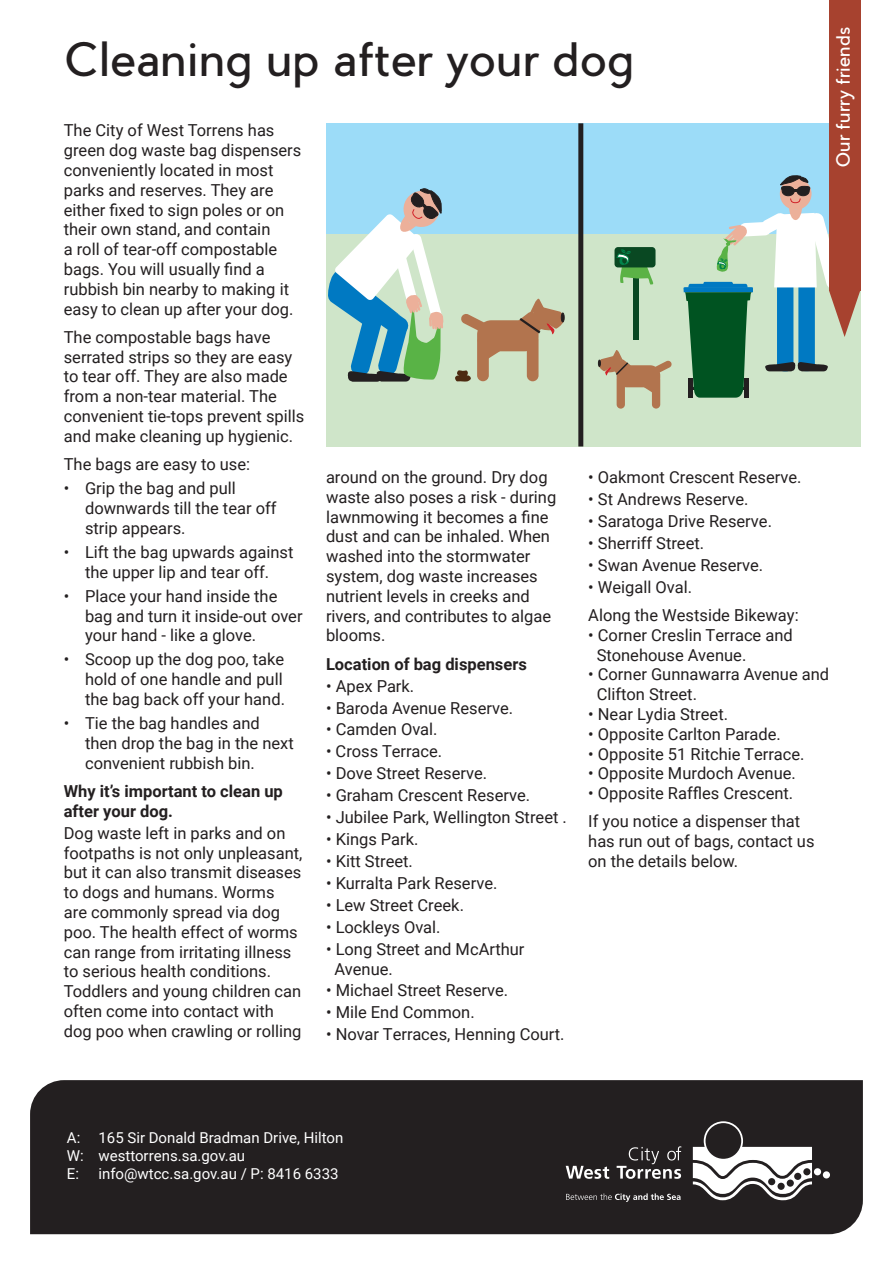
<style>
.page{position:relative;width:893px;height:1263px;background:#fff}
.page>*{position:absolute;margin:0;border:0;box-sizing:border-box;transform-origin:0 0}
.t1{font:45px "Pier Sans";color:#231f20}
.t2{font:18px "Pier Sans";color:#fff}
.Fact_sheet_general_text{font:16.5px/19.8px "Roboto";color:#231f20}
.Fact_sheet_secondary_heading{font:16.5px/19.8px "Roboto";color:#231f20}
.Fact_sheet_secondary_heading-2{font:700 16.5px/19.8px "Roboto";color:#231f20}
.t3{font:15px "Roboto";color:#fff}
</style>
<div class="page">
<div style="left:30px;top:1080px;width:833px;height:154px;background:#231f20"></div>
<div style="left:814px;top:1168px;width:7px;height:7px;background:#fff;border-radius:50%"></div>
<div style="left:823px;top:1171px;width:7px;height:7px;background:#fff;border-radius:50%"></div>
<svg style="left:693px;top:1120px;width:119px;height:80px"></svg>
<svg style="left:566px;top:1166px;width:43px;height:13px"></svg>
<svg style="left:617px;top:1146px;width:64px;height:33px;background:#514e4f"></svg>
<svg style="left:566px;top:1193px;width:115px;height:9px"></svg>
<div style="left:326px;top:232px;width:534px;height:215px;background:#cfe5c9"></div>
<div style="left:326px;top:123px;width:519px;height:111px;background:#9cdcf8"></div>
<svg style="left:455px;top:370px;width:16px;height:12px"></svg>
<div style="left:477px;top:320px;width:61px;height:31px;background:#b2744e;border-radius:14px"></div>
<div style="left:477px;top:335px;width:12px;height:46px;background:#b2744e;border-radius:6px"></div>
<div style="left:527px;top:335px;width:11px;height:46px;background:#b2744e;border-radius:6px"></div>
<svg style="left:488px;top:351px;width:16px;height:9px"></svg>
<svg style="left:461px;top:314px;width:25px;height:18px"></svg>
<svg style="left:328px;top:188px;width:116px;height:194px"></svg>
<svg style="left:517px;top:298px;width:48px;height:40px"></svg>
<div style="left:633px;top:258px;width:5px;height:82px;background:#094822"></div>
<div style="left:614px;top:247px;width:41px;height:20px;background:#094822;border-radius:3px"></div>
<svg style="left:617px;top:249px;width:37px;height:36px"></svg>
<div style="left:617px;top:365px;width:43px;height:22px;background:#b2744e;border-radius:10px"></div>
<div style="left:652px;top:376px;width:8px;height:33px;background:#b2744e;border-radius:4px"></div>
<div style="left:617px;top:376px;width:8px;height:33px;background:#b2744e;border-radius:4px"></div>
<svg style="left:641px;top:387px;width:11px;height:6px"></svg>
<svg style="left:654px;top:360px;width:18px;height:13px"></svg>
<div style="left:578px;top:123px;width:5px;height:323px;background:#231f20"></div>
<svg style="left:597px;top:350px;width:34px;height:28px"></svg>
<div style="left:829px;top:0;width:31px;height:290px;background:#a7422f"></div>
<svg style="left:683px;top:175px;width:177px;height:223px"></svg>
<p class="t1" style="left:64px;top:31px;width:572px">Cleaning up after your dog</p>
<p class="Fact_sheet_general_text" style="left:64px;top:120px;width:239px">The City of West Torrens has green dog waste bag dispensers conveniently located in most parks and reserves. They are either fixed to sign poles or on their own stand, and contain<br>a roll of tear-off compostable bags. You will usually find a rubbish bin nearby to making it easy to clean up after your dog.</p>
<p class="Fact_sheet_general_text" style="left:64px;top:326px;width:242px">The compostable bags have serrated strips so they are easy to tear off. They are also made from a non-tear material. The convenient tie-tops prevent spills and make cleaning up hygienic.</p>
<p class="Fact_sheet_general_text" style="left:64px;top:454px;width:188px">The bags are easy to use:</p>
<p class="Fact_sheet_general_text" style="left:85px;top:478px;width:193px;text-indent:-21px">• Grip the bag and pull downwards till the tear off strip appears.</p>
<p class="Fact_sheet_general_text" style="left:64px;top:541px;width:231px;text-align:center">• Lift the bag upwards against the upper lip and tear off.</p>
<p class="Fact_sheet_general_text" style="left:85px;top:585px;width:219px;text-indent:-21px">• Place your hand inside the bag and turn it inside-out over your hand - like a glove.</p>
<p class="Fact_sheet_general_text" style="left:85px;top:649px;width:201px;text-indent:-21px">• Scoop up the dog poo, take hold of one handle and pull the bag back off your hand.</p>
<p class="Fact_sheet_general_text" style="left:85px;top:713px;width:210px;text-indent:-21px">• Tie the bag handles and then drop the bag in the next convenient rubbish bin.</p>
<p class="Fact_sheet_secondary_heading-2" style="left:64px;top:781px;width:221px">Why it’s important to clean up after your dog.</p>
<p class="Fact_sheet_general_text" style="left:64px;top:822px;width:240px">Dog waste left in parks and on footpaths is not only unpleasant, but it can also transmit diseases to dogs and humans. Worms<br>are commonly spread via dog poo. The health effect of worms can range from irritating illness to serious health conditions.<br>Toddlers and young children can often come into contact with dog poo when crawling or rolling</p>
<p class="Fact_sheet_general_text" style="left:326px;top:467px;width:232px">around on the ground. Dry dog waste also poses a risk - during lawnmowing it becomes a fine dust and can be inhaled. When washed into the stormwater system, dog waste increases nutrient levels in creeks and rivers, and contributes to algae blooms.</p>
<p class="Fact_sheet_secondary_heading-2" style="left:326px;top:653px;width:202px">Location of bag dispensers</p>
<p class="Fact_sheet_general_text" style="left:326px;top:675px;width:90px">• Apex Park.</p>
<p class="Fact_sheet_general_text" style="left:326px;top:697px;width:189px">• Baroda Avenue Reserve.</p>
<p class="Fact_sheet_general_text" style="left:326px;top:719px;width:113px">• Camden Oval.</p>
<p class="Fact_sheet_general_text" style="left:326px;top:741px;width:118px">• Cross Terrace.</p>
<p class="Fact_sheet_general_text" style="left:326px;top:763px;width:163px">• Dove Street Reserve.</p>
<p class="Fact_sheet_general_text" style="left:326px;top:785px;width:206px">• Graham Crescent Reserve.</p>
<p class="Fact_sheet_general_text" style="left:326px;top:807px;width:242px">• Jubilee Park, Wellington Street .</p>
<p class="Fact_sheet_general_text" style="left:326px;top:829px;width:94px">• Kings Park.</p>
<p class="Fact_sheet_general_text" style="left:326px;top:851px;width:88px">• Kitt Street.</p>
<p class="Fact_sheet_general_text" style="left:326px;top:872px;width:173px">• Kurralta Park Reserve.</p>
<p class="Fact_sheet_general_text" style="left:326px;top:894px;width:140px">• Lew Street Creek.</p>
<p class="Fact_sheet_general_text" style="left:326px;top:916px;width:116px">• Lockleys Oval.</p>
<p class="Fact_sheet_general_text" style="left:334px;top:938px;width:192px;text-indent:-9px">• Long Street and McArthur<br>Avenue.</p>
<p class="Fact_sheet_general_text" style="left:326px;top:980px;width:184px">• Michael Street Reserve.</p>
<p class="Fact_sheet_general_text" style="left:326px;top:1002px;width:150px">• Mile End Common.</p>
<p class="Fact_sheet_general_text" style="left:326px;top:1024px;width:240px">• Novar Terraces, Henning Court.</p>
<p class="Fact_sheet_general_text" style="left:588px;top:467px;width:215px">• Oakmont Crescent Reserve.</p>
<p class="Fact_sheet_general_text" style="left:588px;top:488px;width:162px">• St Andrews Reserve.</p>
<p class="Fact_sheet_general_text" style="left:588px;top:510px;width:185px">• Saratoga Drive Reserve.</p>
<p class="Fact_sheet_general_text" style="left:588px;top:532px;width:117px">• Sherriff Street.</p>
<p class="Fact_sheet_general_text" style="left:588px;top:554px;width:177px">• Swan Avenue Reserve.</p>
<p class="Fact_sheet_general_text" style="left:588px;top:576px;width:105px">• Weigall Oval.</p>
<p class="Fact_sheet_secondary_heading" style="left:588px;top:604px;width:212px">Along the Westside Bikeway:</p>
<p class="Fact_sheet_general_text" style="left:597px;top:624px;width:198px;text-indent:-9px">• Corner Creslin Terrace and<br>Stonehouse Avenue.</p>
<p class="Fact_sheet_general_text" style="left:597px;top:664px;width:234px;text-indent:-9px">• Corner Gunnawarra Avenue and<br>Clifton Street.</p>
<p class="Fact_sheet_general_text" style="left:588px;top:703px;width:141px">• Near Lydia Street.</p>
<p class="Fact_sheet_general_text" style="left:588px;top:723px;width:194px">• Opposite Carlton Parade.</p>
<p class="Fact_sheet_general_text" style="left:588px;top:743px;width:218px">• Opposite 51 Ritchie Terrace.</p>
<p class="Fact_sheet_general_text" style="left:588px;top:763px;width:209px">• Opposite Murdoch Avenue.</p>
<p class="Fact_sheet_general_text" style="left:588px;top:783px;width:207px">• Opposite Raffles Crescent.</p>
<p class="Fact_sheet_secondary_heading" style="left:588px;top:811px;width:228px">If you notice a dispenser that has run out of bags, contact us on the details below.</p>
<p class="t2" style="left:832px;top:167px;width:142px;rotate:-90deg">Our furry friends</p>
<p class="t3" style="left:67px;top:1127px;width:278px">A: 165 Sir Donald Bradman Drive, Hilton</p>
<p class="t3" style="left:67px;top:1145px;width:180px">W: westtorrens.sa.gov.au</p>
<p class="t3" style="left:67px;top:1163px;width:14px">E:</p>
<p class="t3" style="left:98px;top:1163px;width:242px">info@wtcc.sa.gov.au / P: 8416 6333</p>
</div>
